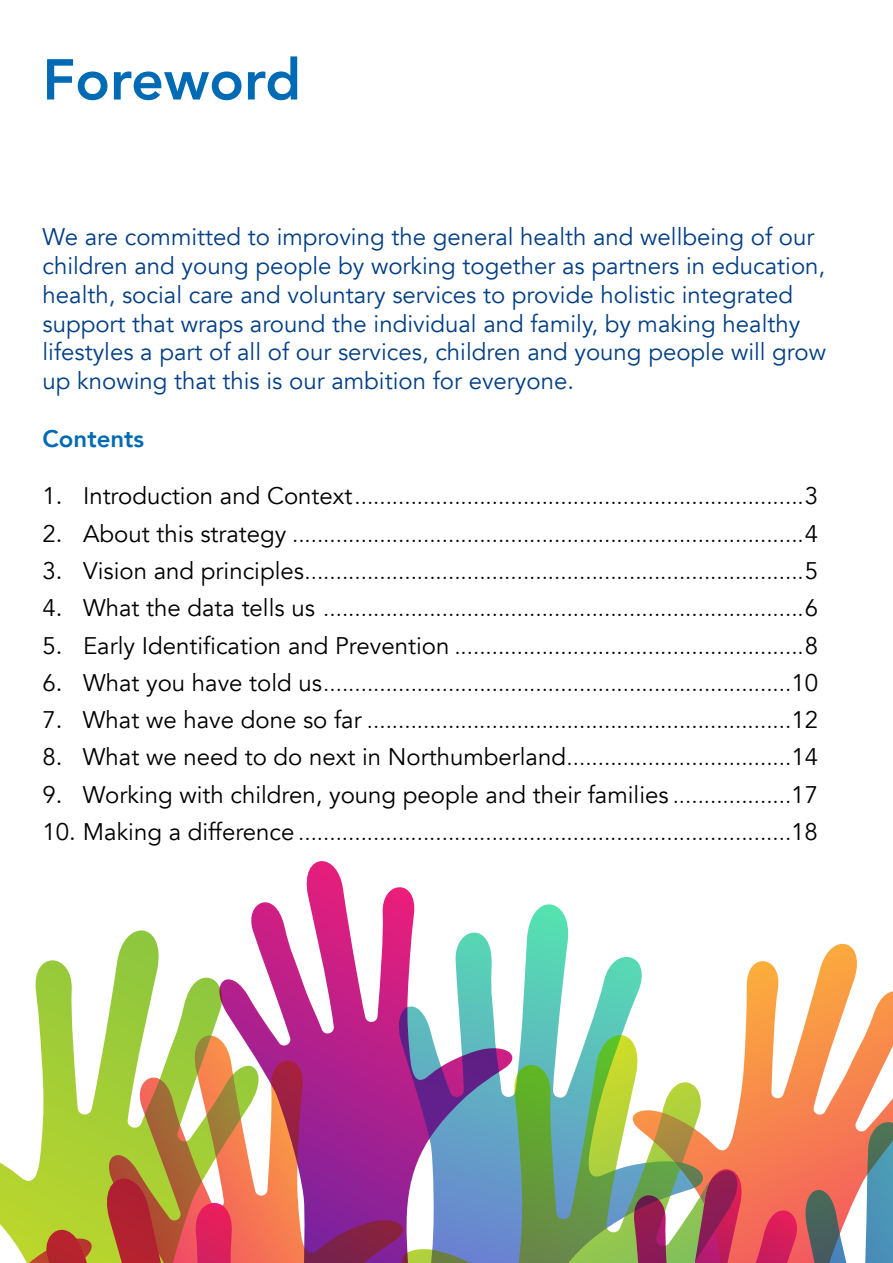
<style>
.page{position:relative;width:893px;height:1263px;background:#fff}
.page>*{position:absolute;margin:0;border:0;box-sizing:border-box;transform-origin:0 0}
.t1{font:800 57px "Avenir";color:#006ab4}
.t2{font:300 24px "Avenir";color:#000}
.t3{font:24px/28.8px "Avenir";color:#033f85}
.t4{font:24px "Avenir";color:#000}
.t5{font:800 24px "Avenir";color:#006ab4}
.s1{font-weight:400}
.s2{font-weight:300}
</style>
<div class="page">
<svg style="left:521px;top:904px;width:112px;height:131px"></svg>
<svg style="left:512px;top:1035px;width:121px;height:228px;background:#84bc82"></svg>
<svg style="left:251px;top:861px;width:261px;height:402px"></svg>
<svg style="left:35px;top:930px;width:224px;height:160px"></svg>
<svg style="left:633px;top:944px;width:260px;height:157px"></svg>
<svg style="left:536px;top:1101px;width:357px;height:162px;background:#b18f71"></svg>
<svg style="left:0;top:1090px;width:354px;height:173px;background:#c28e64"></svg>
<h1 class="t1" style="left:43px;top:35px;width:260px">Foreword</h1>
<p class="t3" style="left:43px;top:223px;width:785px">We are committed to improving the general health and wellbeing of our children and young people by working together as partners in education, health, social care and voluntary services to provide holistic integrated support that wraps around the individual and family, by making healthy lifestyles a part of all of our services, children and young people will grow up knowing that this is our ambition for everyone.</p>
<p class="t5" style="left:43px;top:420px;width:103px">Contents</p>
<p class="t2" style="left:43px;top:482px;width:777px"><span class="s1">1. Introduction and Context</span>........................................................................<span class="s1">3</span></p>
<p class="t2" style="left:43px;top:519px;width:777px"><span class="s1">2. About this strategy</span> ..................................................................................<span class="s1">4</span></p>
<p class="t2" style="left:43px;top:556px;width:777px"><span class="s1">3. Vision and principles</span>................................................................................<span class="s1">5</span></p>
<p class="t2" style="left:43px;top:594px;width:777px"><span class="s1">4. What the data tells us</span> .............................................................................<span class="s1">6</span></p>
<p class="t2" style="left:43px;top:631px;width:777px"><span class="s1">5. Early Identification and Prevention</span> ........................................................<span class="s1">8</span></p>
<p class="t2" style="left:43px;top:668px;width:777px"><span class="s1">6. What you have told us</span>...........................................................................<span class="s1">10</span></p>
<p class="t2" style="left:42px;top:706px;width:777px"><span class="s1">7. What we have done so far</span> ....................................................................<span class="s1">12</span></p>
<p class="t4" style="left:42px;top:743px;width:777px">8. What we need to do next in Northumberland<span class="s2">....................................</span>14</p>
<p class="t4" style="left:42px;top:780px;width:777px">9. Working with children, young people and their families <span class="s2">...................</span>17</p>
<p class="t2" style="left:42px;top:818px;width:777px"><span class="s1">10. Making a difference</span> ...............................................................................<span class="s1">18</span></p>
</div>
